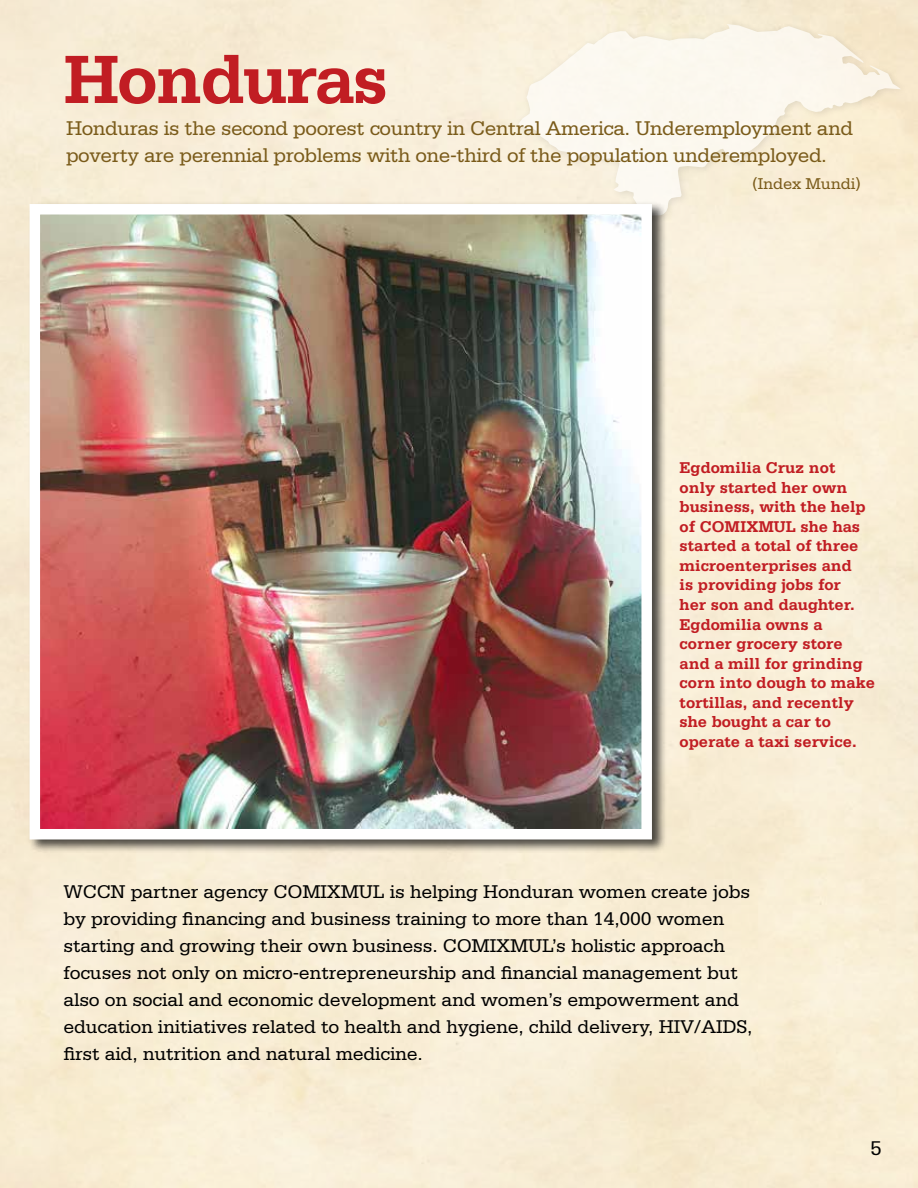
<style>
.page{position:relative;width:918px;height:1188px;background:#fff}
.page>*{position:absolute;margin:0;border:0;box-sizing:border-box;transform-origin:0 0}
.t1{font:700 72px "Serifa";letter-spacing:-.03em;color:#c11d23}
.t2{font:21px/27px "Serifa";letter-spacing:-.02em;color:#7a5b1a}
.t3{font:21px "Serifa";color:#000}
.t4{font:19.5px/27px "Serifa";letter-spacing:-.01em;color:#000}
.t5{font:700 16.5px/19.5px "Serifa";color:#c11d23}
.t6{font:16.5px "Serifa";letter-spacing:-.01em;color:#7a5b1a}
</style>
<div class="page">
<hr style="left:0;top:3px;width:3px;height:242px;background:#f7ebd5">
<div style="left:513px;top:18px;width:396px;height:207px;background:#000;opacity:.17"></div>
<svg style="left:518px;top:24px;width:383px;height:192px;fill:#fbf5ea"></svg>
<div style="left:28px;top:202px;width:639px;height:651px;background:#000;opacity:.7"></div>
<img style="left:41px;top:215px;width:600px;height:613px">
<h1 class="t1" style="left:63px;top:37px;width:327px">Honduras</h1>
<p class="t2" style="left:66px;top:115px;width:789px">Honduras is the second poorest country in Central America. Underemployment and poverty are perennial problems with one-third of the population underemployed.</p>
<p class="t6" style="left:753px;top:175px;width:110px">(Index Mundi)</p>
<p class="t5" style="left:680px;top:458px;width:197px">Egdomilia Cruz not only started her own business, with the help of COMIXMUL she has started a total of three microenterprises and<br>is providing jobs for<br>her son and daughter.<br>Egdomilia owns a corner grocery store and a mill for grinding corn into dough to make tortillas, and recently she bought a car to operate a taxi service.</p>
<p class="t4" style="left:63px;top:878px;width:691px">WCCN partner agency COMIXMUL is helping Honduran women create jobs by providing financing and business training to more than 14,000 women starting and growing their own business. COMIXMUL’s holistic approach focuses not only on micro-entrepreneurship and financial management but also on social and economic development and women’s empowerment and education initiatives related to health and hygiene, child delivery, HIV/AIDS, first aid, nutrition and natural medicine.</p>
<p class="t3" style="left:870px;top:1136px;width:13px">5</p>
</div>
